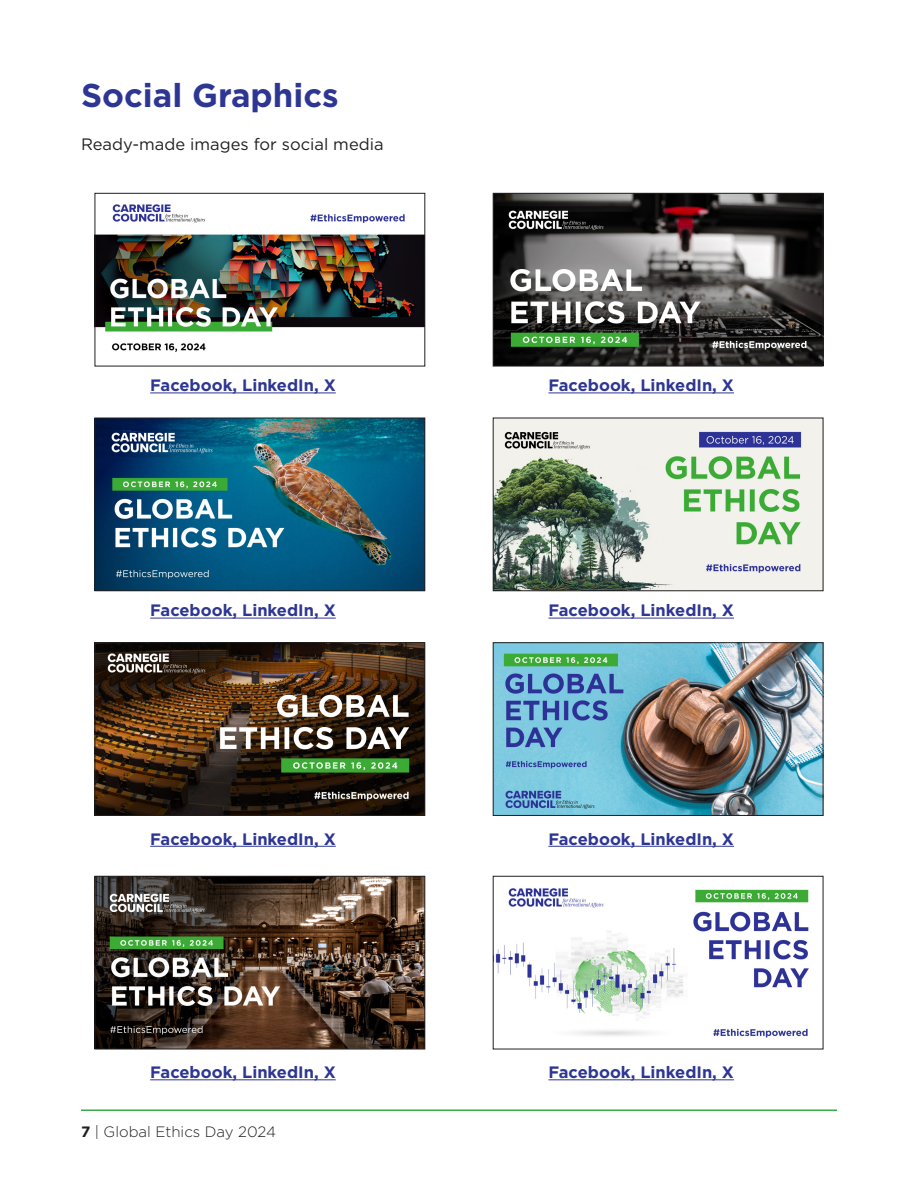
<style>
.page{position:relative;width:918px;height:1188px;background:#fff}
.page>*{position:absolute;margin:0;border:0;box-sizing:border-box;transform-origin:0 0}
.t1{font:700 33px "Gotham";color:#2e3693}
.body_black{font:700 16.5px "Gotham";color:#2e3693}
.body_black-2{font:16.5px "Gotham";color:#231f20}
.t2{font:300 15px "Gotham";color:#231f20}
.s1{font-weight:700}
</style>
<div class="page">
<hr style="left:81px;top:1109px;width:756px;height:2px;background:#38ac49">
<hr style="left:150px;top:393px;width:186px;height:1px;background:#2e3693">
<hr style="left:548px;top:393px;width:186px;height:1px;background:#2e3693">
<hr style="left:150px;top:618px;width:186px;height:1px;background:#2e3693">
<hr style="left:548px;top:618px;width:186px;height:1px;background:#2e3693">
<hr style="left:150px;top:846px;width:186px;height:1px;background:#2e3693">
<hr style="left:548px;top:846px;width:186px;height:1px;background:#2e3693">
<hr style="left:150px;top:1079px;width:186px;height:1px;background:#2e3693">
<hr style="left:548px;top:1079px;width:186px;height:1px;background:#2e3693">
<img style="left:97px;top:420px;width:326px;height:169px">
<div style="left:95px;top:418px;width:330px;height:173px;border:1px solid #231f20"></div>
<img style="left:495px;top:420px;width:326px;height:169px">
<div style="left:493px;top:418px;width:330px;height:173px;border:1px solid #231f20"></div>
<img style="left:97px;top:644px;width:326px;height:170px">
<div style="left:95px;top:642px;width:330px;height:174px;border:1px solid #231f20"></div>
<img style="left:495px;top:644px;width:326px;height:170px">
<div style="left:493px;top:642px;width:330px;height:174px;border:1px solid #231f20"></div>
<img style="left:97px;top:878px;width:326px;height:169px">
<div style="left:95px;top:876px;width:330px;height:173px;border:1px solid #231f20"></div>
<img style="left:495px;top:888px;width:314px;height:150px">
<div style="left:493px;top:876px;width:330px;height:173px;border:1px solid #231f20"></div>
<img style="left:97px;top:204px;width:326px;height:148px">
<div style="left:95px;top:193px;width:330px;height:173px;border:1px solid #231f20"></div>
<img style="left:495px;top:195px;width:326px;height:169px">
<div style="left:493px;top:193px;width:330px;height:173px;border:1px solid #231f20"></div>
<p class="t1" style="left:81px;top:74px;width:259px">Social Graphics</p>
<p class="body_black-2" style="left:81px;top:134px;width:304px">Ready-made images for social media</p>
<p class="body_black" style="left:150px;top:374px;width:187px">Facebook, LinkedIn, X</p>
<p class="body_black" style="left:548px;top:374px;width:187px">Facebook, LinkedIn, X</p>
<p class="body_black" style="left:150px;top:600px;width:187px">Facebook, LinkedIn, X</p>
<p class="body_black" style="left:548px;top:600px;width:187px">Facebook, LinkedIn, X</p>
<p class="body_black" style="left:150px;top:828px;width:187px">Facebook, LinkedIn, X</p>
<p class="body_black" style="left:548px;top:828px;width:187px">Facebook, LinkedIn, X</p>
<p class="body_black" style="left:150px;top:1061px;width:187px">Facebook, LinkedIn, X</p>
<p class="body_black" style="left:548px;top:1061px;width:187px">Facebook, LinkedIn, X</p>
<p class="t2" style="left:81px;top:1123px;width:196px"><span class="s1">7</span> | Global Ethics Day 2024</p>
</div>
